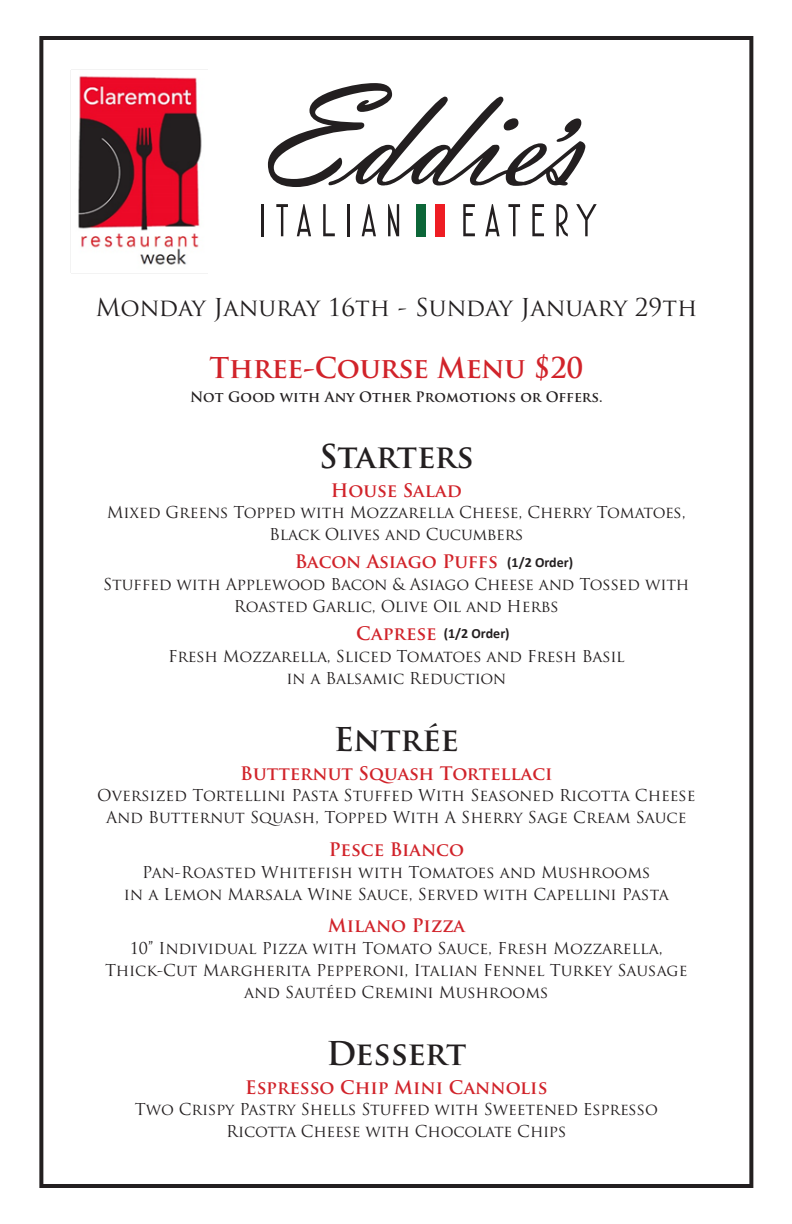
<style>
.page{position:relative;width:792px;height:1224px;background:#fff}
.page>*{position:absolute;margin:0;border:0;box-sizing:border-box;transform-origin:0 0}
.t1{font:700 32px "Trajan Pro";letter-spacing:-.015em;color:#231f20}
.t2{font:700 28px "Trajan Pro";letter-spacing:-.01em;color:#d1232a}
.t3{font:24px "Trajan Pro";color:#231f20}
.t4{font:700 18.2px "Trajan Pro";color:#d1232a}
.t5{font:16px/22px "Trajan Pro";letter-spacing:-.01em;color:#231f20;text-align:center}
.t6{font:700 14px "Trajan Pro";letter-spacing:.005em;color:#231f20}
.t7{font:700 14px "Calibri";color:#231f20}
</style>
<div class="page">
<div style="left:39px;top:36px;width:714px;height:1152px;border:4px solid #231f20"></div>
<hr style="left:262px;top:204px;width:2px;height:32px;background:#231f20">
<svg style="left:276px;top:204px;width:12px;height:32px"></svg>
<svg style="left:297px;top:204px;width:14px;height:32px"></svg>
<svg style="left:323px;top:204px;width:12px;height:32px"></svg>
<hr style="left:347px;top:204px;width:3px;height:32px;background:#231f20">
<svg style="left:362px;top:204px;width:14px;height:32px"></svg>
<svg style="left:388px;top:204px;width:11px;height:32px"></svg>
<svg style="left:463px;top:204px;width:12px;height:32px"></svg>
<svg style="left:485px;top:204px;width:15px;height:32px"></svg>
<svg style="left:508px;top:204px;width:12px;height:32px"></svg>
<svg style="left:532px;top:204px;width:12px;height:32px"></svg>
<svg style="left:556px;top:204px;width:12px;height:33px"></svg>
<svg style="left:576px;top:204px;width:21px;height:32px"></svg>
<div style="left:416px;top:204px;width:10px;height:33px;background:#0c6638"></div>
<div style="left:436px;top:204px;width:9px;height:33px;background:#ee1d23"></div>
<svg style="left:268px;top:83px;width:317px;height:104px"></svg>
<img style="left:70px;top:69px;width:138px;height:204px">
<p class="t3" style="left:95px;top:293px;width:603px">Monday Januray 16th - Sunday January 29th</p>
<p class="t2" style="left:209px;top:350px;width:375px">Three-Course Menu $20</p>
<p class="t6" style="left:190px;top:389px;width:414px">Not Good with Any Other Promotions or Offers.</p>
<p class="t1" style="left:319px;top:436px;width:156px">Starters</p>
<p class="t4" style="left:331px;top:479px;width:132px">House Salad</p>
<p class="t5" style="left:107px;top:501px;width:580px">Mixed Greens Topped with Mozzarella Cheese, Cherry Tomatoes,</p>
<p class="t5" style="left:269px;top:523px;width:256px">Black Olives and Cucumbers</p>
<p class="t4" style="left:295px;top:550px;width:205px">Bacon Asiago Puffs</p>
<p class="t5" style="left:103px;top:573px;width:588px">Stuffed with Applewood Bacon &amp; Asiago Cheese and Tossed with</p>
<p class="t5" style="left:234px;top:595px;width:327px">Roasted Garlic, Olive Oil and Herbs</p>
<p class="t4" style="left:356px;top:622px;width:82px">Caprese</p>
<p class="t5" style="left:168px;top:645px;width:458px">Fresh Mozzarella, Sliced Tomatoes and Fresh Basil</p>
<p class="t5" style="left:287px;top:667px;width:221px">in a Balsamic Reduction</p>
<p class="t1" style="left:334px;top:719px;width:126px">Entrée</p>
<p class="t4" style="left:240px;top:762px;width:314px">Butternut Squash Tortellaci</p>
<p class="t5" style="left:97px;top:784px;width:600px">Oversized Tortellini Pasta Stuffed With Seasoned Ricotta Cheese</p>
<p class="t5" style="left:106px;top:806px;width:582px">And Butternut Squash, Topped With A Sherry Sage Cream Sauce</p>
<p class="t4" style="left:329px;top:838px;width:137px">Pesce Bianco</p>
<p class="t5" style="left:124px;top:861px;width:546px">Pan-Roasted Whitefish with Tomatoes and Mushrooms<br>in a Lemon Marsala Wine Sauce, Served with Capellini Pasta</p>
<p class="t4" style="left:328px;top:914px;width:139px">Milano Pizza</p>
<p class="t5" style="left:130px;top:937px;width:535px">10” Individual Pizza with Tomato Sauce, Fresh Mozzarella,</p>
<p class="t5" style="left:105px;top:959px;width:584px">Thick-Cut Margherita Pepperoni, Italian Fennel Turkey Sausage</p>
<p class="t5" style="left:244px;top:981px;width:306px">and Sautéed Cremini Mushrooms</p>
<p class="t7" style="left:507px;top:553px;width:67px">(1/2 Order)</p>
<p class="t7" style="left:444px;top:624px;width:67px">(1/2 Order)</p>
<p class="t1" style="left:326px;top:1033px;width:141px">Dessert</p>
<p class="t4" style="left:245px;top:1076px;width:304px">Espresso Chip Mini Cannolis</p>
<p class="t5" style="left:135px;top:1098px;width:525px">Two Crispy Pastry Shells Stuffed with Sweetened Espresso</p>
<p class="t5" style="left:226px;top:1120px;width:342px">Ricotta Cheese with Chocolate Chips</p>
</div>
